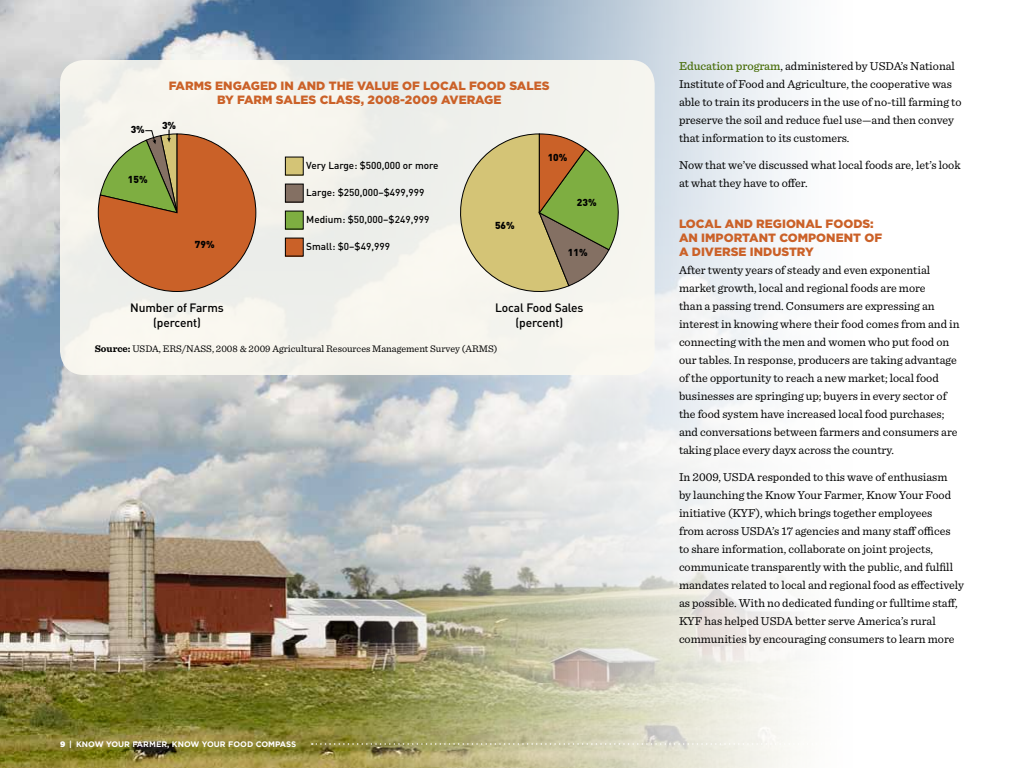
<style>
.page{position:relative;width:1024px;height:768px;background:#fff}
.page>*{position:absolute;margin:0;border:0;box-sizing:border-box;transform-origin:0 0}
.text{font:12px/18px "Sentinel";color:#000}
.run-in{font:12px/18px "Sentinel";color:#000}
.t1{font:900 12px/14px "Gotham";color:#cb6128}
.t2{font:500 12px/14.4px "DIN";letter-spacing:-.01em;color:#000;text-align:center}
.t3{font:500 10px "DIN";color:#000}
.t4{font:10px "Sentinel";color:#000}
.t5{font:900 10px "DIN";color:#000}
.t6{font:700 8px "Gotham";color:#fff}
.s1{font-weight:700}
.s2{font-weight:900}
.s3{font-weight:500;color:#486d09}
</style>
<div class="page">
<img style="left:0;top:0;width:797px;height:768px">
<div style="left:60px;top:60px;width:595px;height:315px;background:#fbf9f1;border-radius:24px"></div>
<div style="left:285px;top:157px;width:18px;height:18px;background:#d4c476"></div>
<div style="left:285px;top:157px;width:19px;height:18px;border:1px solid #000"></div>
<div style="left:285px;top:184px;width:18px;height:18px;background:#847063"></div>
<div style="left:285px;top:184px;width:19px;height:18px;border:1px solid #000"></div>
<div style="left:285px;top:211px;width:18px;height:18px;background:#7eae41"></div>
<div style="left:285px;top:211px;width:19px;height:18px;border:1px solid #000"></div>
<div style="left:285px;top:238px;width:18px;height:18px;background:#ca6128"></div>
<div style="left:285px;top:238px;width:19px;height:18px;border:1px solid #000"></div>
<svg style="left:98px;top:130px;width:158px;height:162px"></svg>
<svg style="left:449px;top:133px;width:170px;height:159px"></svg>
<svg style="left:312px;top:743px;width:485px;height:2px"></svg>
<p class="t5" style="left:131px;top:122px;width:15px">3%</p>
<p class="t5" style="left:128px;top:173px;width:21px">15%</p>
<p class="t1" style="left:169px;top:78px;width:383px;text-align:center">FARMS ENGAGED IN AND THE VALUE OF LOCAL FOOD SALES<br>BY FARM SALES CLASS, 2008-2009 AVERAGE</p>
<p class="t5" style="left:162px;top:118px;width:15px">3%</p>
<p class="t5" style="left:195px;top:238px;width:21px">79%</p>
<p class="t3" style="left:306px;top:159px;width:134px">Very Large: $500,000 or more</p>
<p class="t3" style="left:306px;top:186px;width:120px">Large: $250,000–$499,999</p>
<p class="t3" style="left:306px;top:213px;width:125px">Medium: $50,000–$249,999</p>
<p class="t3" style="left:306px;top:240px;width:85px">Small: $0–$49,999</p>
<p class="t5" style="left:495px;top:219px;width:21px">56%</p>
<p class="t5" style="left:548px;top:151px;width:21px">10%</p>
<p class="t5" style="left:577px;top:196px;width:21px">23%</p>
<p class="t5" style="left:568px;top:245px;width:21px">11%</p>
<p class="t2" style="left:130px;top:300px;width:95px">Number of Farms (percent)</p>
<p class="t2" style="left:495px;top:300px;width:90px">Local Food Sales (percent)</p>
<p class="t4" style="left:95px;top:341px;width:404px"><span class="s1">Source:</span> USDA, ERS/NASS, 2008 &amp; 2009 Agricultural Resources Management Survey (ARMS)</p>
<p class="t6" style="left:60px;top:739px;width:238px"><span class="s2">9</span> | KNOW YOUR FARMER, KNOW YOUR FOOD COMPASS</p>
<p class="run-in" style="left:679px;top:56px;width:284px"><span class="s3">Education program</span>, administered by USDA’s National Institute of Food and Agriculture, the cooperative was able to train its producers in the use of no-till farming to preserve the soil and reduce fuel use—and then convey that information to its customers.</p>
<p class="text" style="left:679px;top:155px;width:283px">Now that we’ve discussed what local foods are, let’s look at what they have to offer.</p>
<h3 class="t1" style="left:679px;top:216px;width:205px">LOCAL AND REGIONAL FOODS:<br>AN IMPORTANT COMPONENT OF<br>A DIVERSE INDUSTRY</h3>
<p class="text" style="left:679px;top:260px;width:282px">After twenty years of steady and even exponential market growth, local and regional foods are more<br>than a passing trend. Consumers are expressing an interest in knowing where their food comes from and in connecting with the men and women who put food on our tables. In response, producers are taking advantage of the opportunity to reach a new market; local food businesses are springing up; buyers in every sector of the food system have increased local food purchases; and conversations between farmers and consumers are taking place every dayx across the country.</p>
<p class="text" style="left:679px;top:467px;width:287px">In 2009, USDA responded to this wave of enthusiasm<br>by launching the Know Your Farmer, Know Your Food initiative (KYF), which brings together employees<br>from across USDA’s 17 agencies and many staff offices<br>to share information, collaborate on joint projects, communicate transparently with the public, and fulfill mandates related to local and regional food as effectively as possible. With no dedicated funding or fulltime staff, KYF has helped USDA better serve America’s rural communities by encouraging consumers to learn more</p>
</div>
